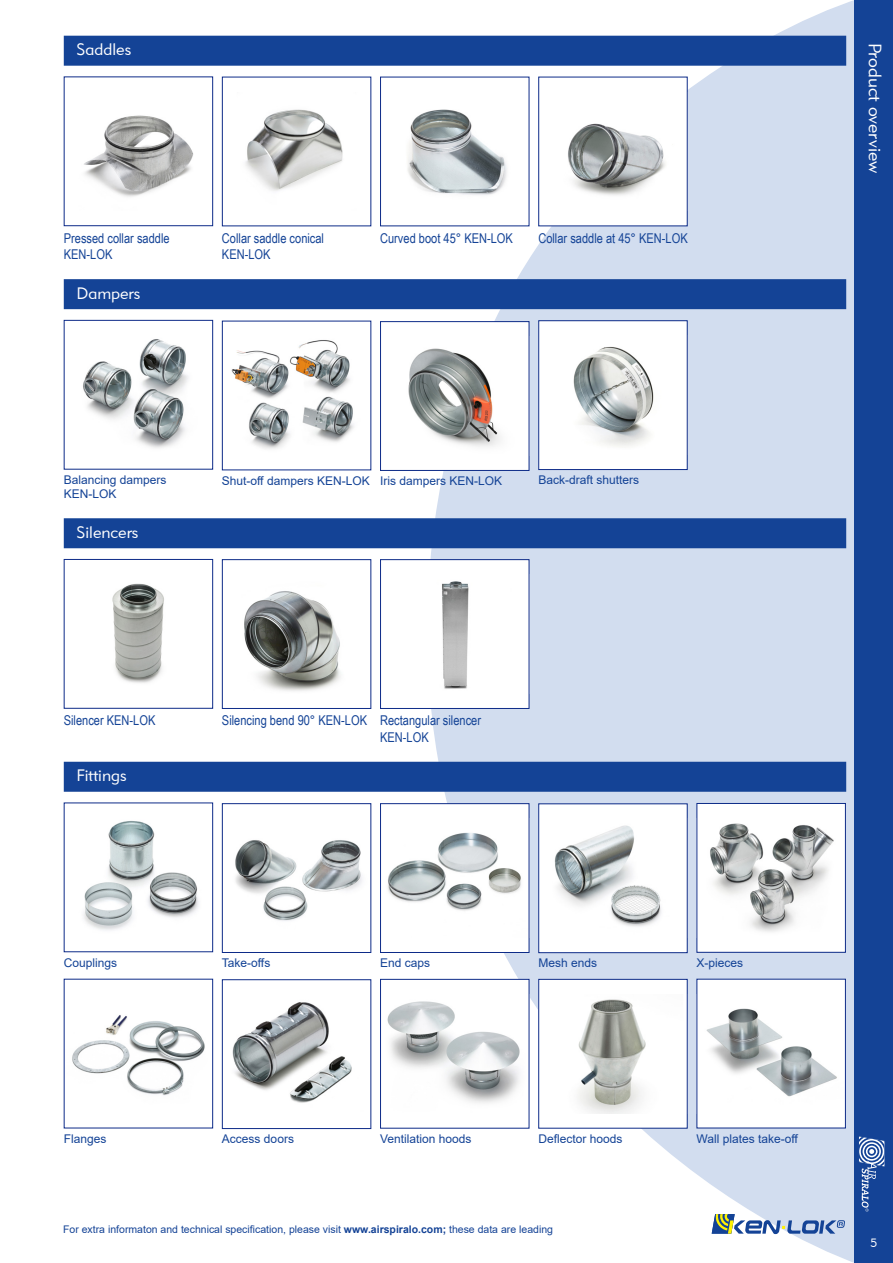
<style>
.page{position:relative;width:893px;height:1263px;background:#fff}
.page>*{position:absolute;margin:0;border:0;box-sizing:border-box;transform-origin:0 0}
.t1{font:18px "Geometric 415 BT Lite A";color:#fff}
.chapter{font:16.5px "Geometric 415 BT Lite A";color:#fff}
.body{font:13.5px/16.5px "Arial Narrow";color:#144396}
.articlegroup_descrip{font:12px/14.4px "Arial";color:#144396}
.t2{font:12px "Geometric 415 BT Lite A";color:#fff}
.t3{font:10.5px "Arial";color:#144396}
.s1{font-weight:700}
</style>
<div class="page">
<svg style="left:427px;top:0;width:428px;height:1263px;fill:#d2ddef"></svg>
<div style="left:855px;top:0;width:38px;height:1263px;background:#144396"></div>
<svg style="left:859px;top:1136px;width:25px;height:75px"></svg>
<svg style="left:712px;top:1214px;width:133px;height:20px;background:#97acc3"></svg>
<div style="left:64px;top:36px;width:782px;height:30px;background:#144396"></div>
<img style="left:84px;top:115px;width:109px;height:82px">
<div style="left:64px;top:76px;width:149px;height:150px;border:1px solid #0d2b88"></div>
<img style="left:245px;top:109px;width:98px;height:82px">
<div style="left:381px;top:77px;width:148px;height:149px;background:#fff"></div>
<img style="left:407px;top:109px;width:100px;height:86px">
<div style="left:539px;top:77px;width:148px;height:149px;background:#fff"></div>
<img style="left:568px;top:123px;width:98px;height:73px">
<div style="left:64px;top:279px;width:782px;height:30px;background:#144396"></div>
<img style="left:83px;top:339px;width:105px;height:109px">
<div style="left:64px;top:320px;width:149px;height:150px;border:1px solid #0d2b88"></div>
<img style="left:231px;top:340px;width:123px;height:109px">
<div style="left:381px;top:322px;width:148px;height:148px;background:#fff"></div>
<img style="left:408px;top:348px;width:92px;height:99px">
<div style="left:380px;top:321px;width:149px;height:150px;border:1px solid #0d2b88"></div>
<div style="left:539px;top:321px;width:148px;height:148px;background:#fff"></div>
<img style="left:573px;top:346px;width:81px;height:101px">
<div style="left:538px;top:320px;width:150px;height:150px;border:1px solid #0d2b88"></div>
<div style="left:64px;top:518px;width:782px;height:30px;background:#144396"></div>
<img style="left:112px;top:583px;width:52px;height:100px">
<div style="left:64px;top:559px;width:149px;height:150px;border:1px solid #0d2b88"></div>
<img style="left:244px;top:591px;width:97px;height:100px">
<div style="left:222px;top:559px;width:149px;height:150px;border:1px solid #0d2b88"></div>
<div style="left:381px;top:560px;width:148px;height:148px;background:#fff"></div>
<img style="left:442px;top:581px;width:27px;height:108px">
<div style="left:380px;top:559px;width:149px;height:150px;border:1px solid #0d2b88"></div>
<div style="left:64px;top:762px;width:782px;height:30px;background:#144396"></div>
<img style="left:83px;top:820px;width:116px;height:110px">
<img style="left:235px;top:840px;width:127px;height:81px">
<div style="left:222px;top:803px;width:149px;height:150px;border:1px solid #0d2b88"></div>
<div style="left:381px;top:804px;width:148px;height:148px;background:#fff"></div>
<img style="left:388px;top:832px;width:133px;height:79px">
<div style="left:380px;top:803px;width:149px;height:150px;border:1px solid #0d2b88"></div>
<div style="left:539px;top:804px;width:148px;height:149px;background:#fff"></div>
<img style="left:554px;top:825px;width:107px;height:102px">
<div style="left:538px;top:803px;width:150px;height:150px;border:1px solid #0d2b88"></div>
<div style="left:697px;top:803px;width:148px;height:149px;background:#fff"></div>
<img style="left:710px;top:823px;width:124px;height:109px">
<div style="left:696px;top:803px;width:150px;height:150px;border:1px solid #0d2b88"></div>
<img style="left:72px;top:1015px;width:133px;height:81px">
<img style="left:232px;top:1002px;width:120px;height:101px">
<div style="left:222px;top:979px;width:149px;height:150px;border:1px solid #0d2b88"></div>
<div style="left:381px;top:979px;width:148px;height:149px;background:#fff"></div>
<img style="left:387px;top:1001px;width:133px;height:102px">
<div style="left:380px;top:979px;width:149px;height:149px;border:1px solid #0d2b88"></div>
<div style="left:539px;top:979px;width:148px;height:149px;background:#fff"></div>
<img style="left:578px;top:999px;width:68px;height:114px">
<div style="left:538px;top:979px;width:150px;height:149px;border:1px solid #0d2b88"></div>
<div style="left:697px;top:979px;width:148px;height:149px;background:#fff"></div>
<img style="left:706px;top:1008px;width:131px;height:89px">
<p class="chapter" style="left:77px;top:39px;width:56px">Saddles</p>
<p class="body" style="left:64px;top:229px;width:107px">Pressed collar saddle<br>KEN-LOK</p>
<p class="body" style="left:222px;top:229px;width:104px">Collar saddle conical<br>KEN-LOK</p>
<p class="body" style="left:380px;top:229px;width:134px">Curved boot 45° KEN-LOK</p>
<p class="body" style="left:538px;top:229px;width:151px">Collar saddle at 45° KEN-LOK</p>
<p class="chapter" style="left:77px;top:283px;width:65px">Dampers</p>
<p class="articlegroup_descrip" style="left:64px;top:472px;width:104px">Balancing dampers<br>KEN-LOK</p>
<p class="articlegroup_descrip" style="left:222px;top:473px;width:149px">Shut-off dampers KEN-LOK</p>
<p class="articlegroup_descrip" style="left:380px;top:474px;width:124px">Iris dampers KEN-LOK</p>
<p class="articlegroup_descrip" style="left:538px;top:473px;width:102px">Back-draft shutters</p>
<p class="chapter" style="left:77px;top:522px;width:63px">Silencers</p>
<h1 class="t1" style="left:886px;top:43px;width:132px;rotate:90deg">Product overview</h1>
<p class="body" style="left:64px;top:712px;width:93px">Silencer KEN-LOK</p>
<p class="body" style="left:222px;top:712px;width:147px">Silencing bend 90° KEN-LOK</p>
<p class="body" style="left:380px;top:712px;width:102px">Rectangular silencer<br>KEN-LOK</p>
<p class="chapter" style="left:77px;top:765px;width:52px">Fittings</p>
<p class="articlegroup_descrip" style="left:64px;top:955px;width:55px">Couplings</p>
<p class="articlegroup_descrip" style="left:222px;top:956px;width:50px">Take-offs</p>
<p class="articlegroup_descrip" style="left:380px;top:956px;width:52px">End caps</p>
<p class="articlegroup_descrip" style="left:538px;top:956px;width:60px">Mesh ends</p>
<p class="articlegroup_descrip" style="left:696px;top:955px;width:48px">X-pieces</p>
<p class="articlegroup_descrip" style="left:64px;top:1131px;width:44px">Flanges</p>
<p class="articlegroup_descrip" style="left:222px;top:1132px;width:74px">Access doors</p>
<p class="articlegroup_descrip" style="left:380px;top:1131px;width:93px">Ventilation hoods</p>
<p class="articlegroup_descrip" style="left:538px;top:1131px;width:86px">Deflector hoods</p>
<p class="articlegroup_descrip" style="left:696px;top:1131px;width:103px">Wall plates take-off</p>
<p class="t3" style="left:63px;top:1222px;width:491px">For extra informaton and technical specification, please visit <span class="s1">www.airspiralo.com;</span> these data are leading</p>
<p class="t2" style="left:870px;top:1235px;width:8px">5</p>
</div>
